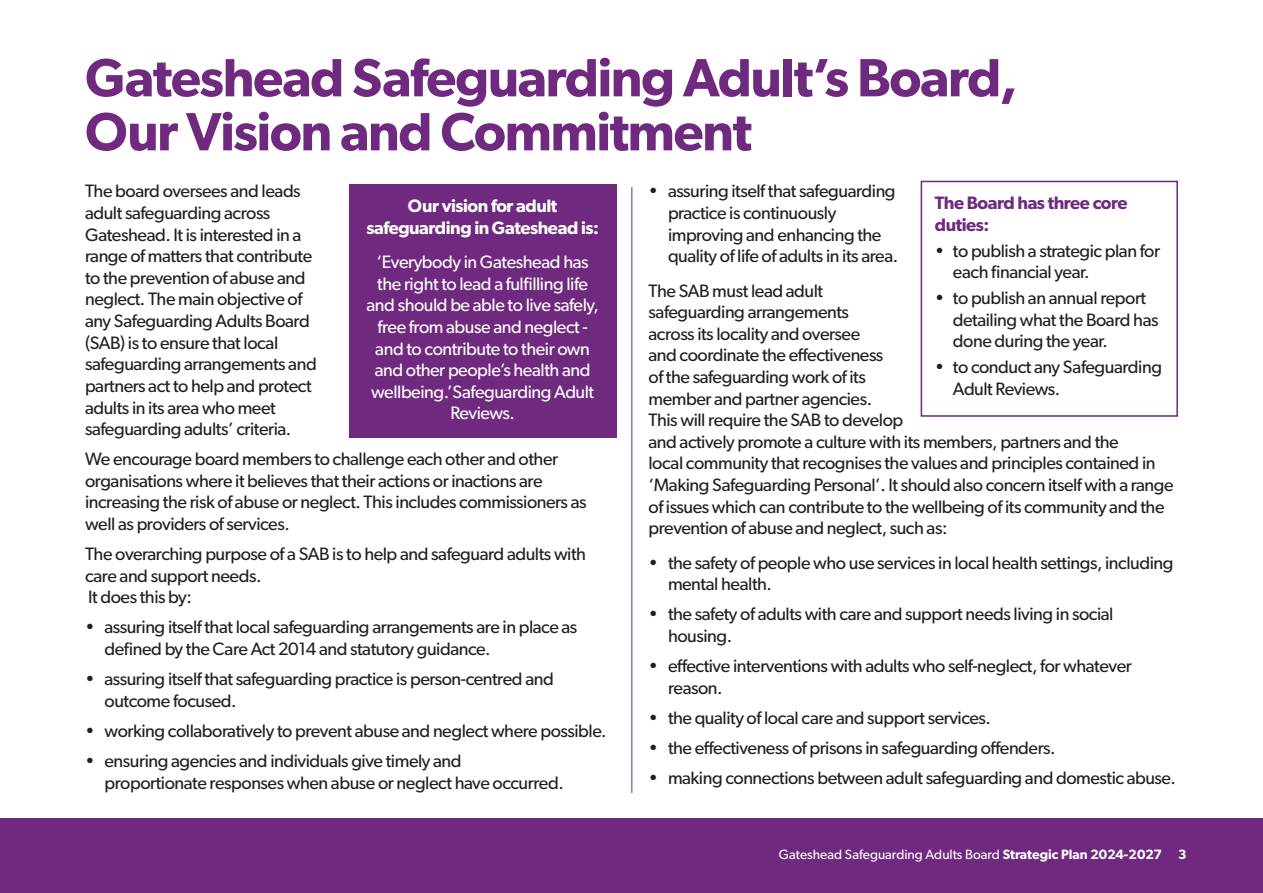
<style>
.page{position:relative;width:1263px;height:893px;background:#fff}
.page>*{position:absolute;margin:0;border:0;box-sizing:border-box;transform-origin:0 0}
.t1{font:600 54px/54px "Gibson";letter-spacing:-.025em;color:#6f297e}
.t2{font:18px/21.6px "Gibson";letter-spacing:-.025em;color:#231f20}
.t3{font:18px/21.6px "Gibson";letter-spacing:-.025em;color:#fff;text-align:center}
.t4{font:600 18px/21.6px "Gibson";letter-spacing:-.025em;color:#fff;text-align:center}
.t5{font:600 18px/21.6px "Gibson";letter-spacing:-.025em;color:#6f297e}
.t6{font:13.5px "Gibson";color:#fff}
.s1{font-weight:600}
</style>
<div class="page">
<div style="left:0;top:819px;width:1263px;height:74px;background:#6f297e"></div>
<div style="left:349px;top:185px;width:268px;height:253px;background:#6f297e"></div>
<div style="left:921px;top:181px;width:257px;height:236px;border:2px solid #6f297e"></div>
<hr style="left:631px;top:187px;width:1px;height:606px;background:#6f297e">
<h1 class="t1" style="left:85px;top:49px;width:934px">Gateshead Safeguarding Adult’s Board,<br>Our Vision and Commitment</h1>
<p class="t2" style="left:85px;top:180px;width:233px">The board oversees and leads adult safeguarding across<br>Gateshead. It is interested in a range of matters that contribute to the prevention of abuse and neglect. The main objective of any Safeguarding Adults Board (SAB) is to ensure that local safeguarding arrangements and partners act to help and protect adults in its area who meet safeguarding adults’ criteria.</p>
<p class="t2" style="left:85px;top:448px;width:503px">We encourage board members to challenge each other and other organisations where it believes that their actions or inactions are increasing the risk of abuse or neglect. This includes commissioners as well as providers of services.</p>
<p class="t2" style="left:85px;top:543px;width:502px">The overarching purpose of a SAB is to help and safeguard adults with care and support needs.<br>It does this by:</p>
<p class="t2" style="left:105px;top:616px;width:474px;text-indent:-19px">• assuring itself that local safeguarding arrangements are in place as defined by the Care Act 2014 and statutory guidance.</p>
<p class="t2" style="left:105px;top:668px;width:451px;text-indent:-19px">• assuring itself that safeguarding practice is person-centred and outcome focused.</p>
<p class="t2" style="left:85px;top:719px;width:523px">• working collaboratively to prevent abuse and neglect where possible.</p>
<p class="t2" style="left:105px;top:750px;width:461px;text-indent:-19px">• ensuring agencies and individuals give timely and proportionate responses when abuse or neglect have occurred.</p>
<p class="t2" style="left:668px;top:180px;width:232px;text-indent:-19px">• assuring itself that safeguarding practice is continuously improving and enhancing the quality of life of adults in its area.</p>
<p class="t2" style="left:648px;top:279px;width:526px">The SAB must lead adult<br>safeguarding arrangements<br>across its locality and oversee<br>and coordinate the effectiveness<br>of the safeguarding work of its<br>member and partner agencies.<br>This will require the SAB to develop<br>and actively promote a culture with its members, partners and the<br>local community that recognises the values and principles contained in ‘Making Safeguarding Personal’. It should also concern itself with a range of issues which can contribute to the wellbeing of its community and the prevention of abuse and neglect, such as:</p>
<p class="t2" style="left:668px;top:551px;width:507px;text-indent:-19px">• the safety of people who use services in local health settings, including mental health.</p>
<p class="t2" style="left:668px;top:603px;width:447px;text-indent:-19px">• the safety of adults with care and support needs living in social housing.</p>
<p class="t2" style="left:668px;top:655px;width:465px;text-indent:-19px">• effective interventions with adults who self-neglect, for whatever reason.</p>
<p class="t2" style="left:648px;top:706px;width:344px">• the quality of local care and support services.</p>
<p class="t2" style="left:648px;top:736px;width:408px">• the effectiveness of prisons in safeguarding offenders.</p>
<p class="t2" style="left:648px;top:767px;width:529px">• making connections between adult safeguarding and domestic abuse.</p>
<p class="t5" style="left:935px;top:192px;width:194px">The Board has three core duties:</p>
<p class="t2" style="left:953px;top:240px;width:209px;text-indent:-18px">• to publish a strategic plan for each financial year.</p>
<p class="t2" style="left:953px;top:287px;width:207px;text-indent:-18px">• to publish an annual report detailing what the Board has done during the year.</p>
<p class="t2" style="left:953px;top:356px;width:211px;text-indent:-18px">• to conduct any Safeguarding<br>Adult Reviews.</p>
<p class="t4" style="left:366px;top:195px;width:234px">Our vision for adult safeguarding in Gateshead is:</p>
<p class="t3" style="left:367px;top:251px;width:234px">‘Everybody in Gateshead has the right to lead a fulfilling life and should be able to live safely, free from abuse and neglect - and to contribute to their own and other people’s health and wellbeing.’Safeguarding Adult<br>Reviews.</p>
<p class="t6" style="left:779px;top:846px;width:409px">Gateshead Safeguarding Adults Board <span class="s1">Strategic Plan 2024-2027 3</span></p>
</div>
